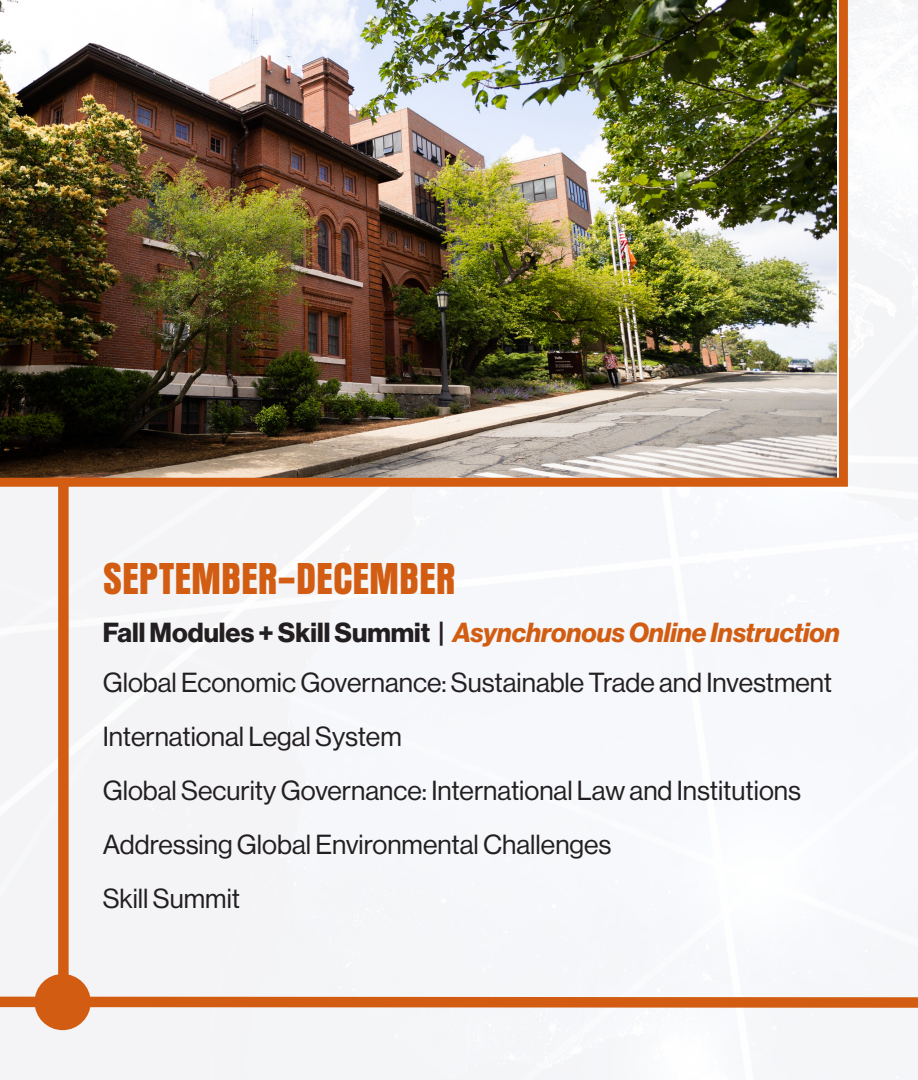
<style>
.page{position:relative;width:918px;height:1080px;background:#f5f7fa}
.page>*{position:absolute;margin:0;border:0;box-sizing:border-box;transform-origin:0 0}
.t1{font:46.5px "Anzeigen Gro";color:#d25d12}
.t2{font:27px "N Haas Grotesk DS Pro 55 Rg";color:#231f20}
.t3{font:27px "N Haas Grotesk DS Pro 76 Bd It";color:#d25d12}
.s1{font-family:"N Haas Grotesk DS Pro 75 Bd";color:#231f20}
</style>
<div class="page">
<div style="left:35px;top:974px;width:56px;height:56px;background:#d25d12;border-radius:50%"></div>
<div style="left:58px;top:480px;width:11px;height:516px;background:#d25d12"></div>
<svg style="left:0;top:990px;width:918px;height:24px"></svg>
<img style="left:0;top:0;width:848px;height:487px">
<p class="t1" style="left:103px;top:554px;width:354px">SEPTEMBER–DECEMBER</p>
<p class="t3" style="left:103px;top:617px;width:739px"><span class="s1">Fall Modules + Skill Summit |</span> Asynchronous Online Instruction</p>
<p class="t2" style="left:103px;top:667px;width:731px">Global Economic Governance: Sustainable Trade and Investment</p>
<p class="t2" style="left:103px;top:721px;width:301px">International Legal System</p>
<p class="t2" style="left:103px;top:775px;width:700px">Global Security Governance: International Law and Institutions</p>
<p class="t2" style="left:103px;top:829px;width:510px">Addressing Global Environmental Challenges</p>
<p class="t2" style="left:103px;top:883px;width:139px">Skill Summit</p>
</div>
